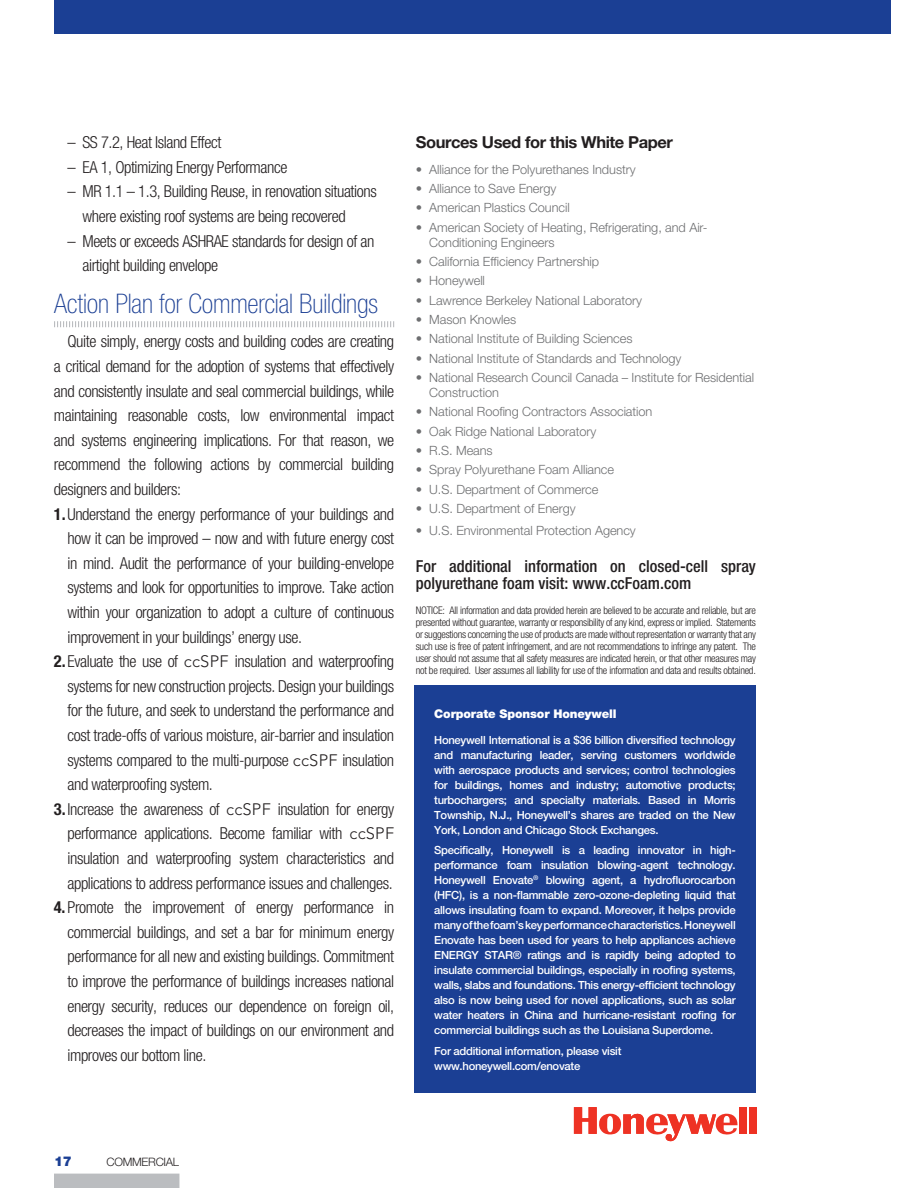
<style>
.page{position:relative;width:918px;height:1188px;background:#fff}
.page>*{position:absolute;margin:0;border:0;box-sizing:border-box;transform-origin:0 0}
.t1{font:100 condensed 27px "Helvetica Neue";letter-spacing:-.005em;color:#1b3f94}
.t2{font:300 condensed 16.5px/24.6px "Helvetica Neue";letter-spacing:-.025em;color:#231f20;text-align:justify}
.t3{font:500 condensed 16.5px/16.5px "Helvetica Neue";color:#231f20}
.t4{font:700 16.5px "Helvetica Neue";letter-spacing:-.025em;color:#231f20}
.t5{font:900 13.5px "Helvetica Neue";color:#1b3f94}
.t6{font:300 12.75px/15px "Helvetica Neue";letter-spacing:-.005em;color:#6d6e70}
.t7{font:900 12px "Helvetica Neue";letter-spacing:-.01em;color:#fff}
.t8{font:300 11.7px "Helvetica Neue";letter-spacing:-.025em;color:#231f20}
.t9{font:500 11.25px/15px "Helvetica Neue";letter-spacing:-.025em;color:#fff;text-align:justify}
.t10{font:300 condensed 10.5px/12px "Helvetica Neue";letter-spacing:-.025em;color:#231f20;text-align:justify}
.s1{font-weight:700}
.s2{font-family:"Avenir";font-stretch:normal}
</style>
<div class="page">
<div style="left:54px;top:1174px;width:125px;height:14px;background:#bbbdc0"></div>
<div style="left:54px;top:0;width:837px;height:34px;background:#1b3f94"></div>
<svg style="left:54px;top:321px;width:340px;height:6px"></svg>
<div style="left:414px;top:686px;width:342px;height:407px;background:#1b3f94"></div>
<svg style="left:574px;top:1107px;width:164px;height:34px"></svg>
<div style="left:740px;top:1107px;width:7px;height:27px;background:#ee3224"></div>
<div style="left:749px;top:1107px;width:8px;height:27px;background:#ee3224"></div>
<p class="t2" style="left:68px;top:131px;width:155px">– SS 7.2, Heat Island Effect</p>
<p class="t2" style="left:68px;top:156px;width:221px">– EA 1, Optimizing Energy Performance</p>
<p class="t2" style="left:83px;top:181px;width:296px;text-indent:-15px">– MR 1.1 – 1.3, Building Reuse, in renovation situations where existing roof systems are being recovered</p>
<p class="t2" style="left:83px;top:230px;width:293px;text-indent:-15px">– Meets or exceeds ASHRAE standards for design of an airtight building envelope</p>
<h1 class="t1" style="left:54px;top:294px;width:325px">Action Plan for Commercial Buildings</h1>
<p class="t2" style="left:54px;top:331px;width:342px;text-indent:14px">Quite simply, energy costs and building codes are creating a critical demand for the adoption of systems that effectively and consistently insulate and seal commercial buildings, while maintaining reasonable costs, low environmental impact and systems engineering implications. For that reason, we recommend the following actions by commercial building designers and builders:</p>
<p class="t2" style="left:68px;top:503px;width:328px;text-indent:-14px"><span class="s1">1.</span> Understand the energy performance of your buildings and how it can be improved – now and with future energy cost in mind. Audit the performance of your building-envelope systems and look for opportunities to improve. Take action within your organization to adopt a culture of continuous improvement in your buildings’ energy use.</p>
<p class="t2" style="left:68px;top:651px;width:328px;text-indent:-14px"><span class="s1">2.</span> Evaluate the use of <span class="s2">ccSPF</span> insulation and waterproofing systems for new construction projects. Design your buildings for the future, and seek to understand the performance and cost trade-offs of various moisture, air-barrier and insulation systems compared to the multi-purpose <span class="s2">ccSPF</span> insulation and waterproofing system.</p>
<p class="t2" style="left:68px;top:798px;width:328px;text-indent:-14px"><span class="s1">3.</span> Increase the awareness of <span class="s2">ccSPF</span> insulation for energy performance applications. Become familiar with <span class="s2">ccSPF </span>insulation and waterproofing system characteristics and applications to address performance issues and challenges.</p>
<p class="t2" style="left:68px;top:897px;width:328px;text-indent:-14px"><span class="s1">4.</span> Promote the improvement of energy performance in commercial buildings, and set a bar for minimum energy performance for all new and existing buildings. Commitment to improve the performance of buildings increases national energy security, reduces our dependence on foreign oil, decreases the impact of buildings on our environment and improves our bottom line.</p>
<p class="t4" style="left:416px;top:136px;width:259px">Sources Used for this White Paper</p>
<p class="t6" style="left:416px;top:163px;width:221px">• Alliance for the Polyurethanes Industry</p>
<p class="t6" style="left:416px;top:182px;width:142px">• Alliance to Save Energy</p>
<p class="t6" style="left:416px;top:202px;width:155px">• American Plastics Council</p>
<p class="t6" style="left:429px;top:221px;width:280px;text-indent:-13px">• American Society of Heating, Refrigerating, and Air-<br>Conditioning Engineers</p>
<p class="t6" style="left:416px;top:255px;width:185px">• California Efficiency Partnership</p>
<p class="t6" style="left:416px;top:274px;width:71px">• Honeywell</p>
<p class="t6" style="left:416px;top:294px;width:228px">• Lawrence Berkeley National Laboratory</p>
<p class="t6" style="left:416px;top:313px;width:102px">• Mason Knowles</p>
<p class="t6" style="left:416px;top:332px;width:218px">• National Institute of Building Sciences</p>
<p class="t6" style="left:416px;top:352px;width:267px">• National Institute of Standards and Technology</p>
<p class="t6" style="left:429px;top:371px;width:326px;text-indent:-13px">• National Research Council Canada – Institute for Residential<br>Construction</p>
<p class="t6" style="left:416px;top:405px;width:238px">• National Roofing Contractors Association</p>
<p class="t6" style="left:416px;top:425px;width:182px">• Oak Ridge National Laboratory</p>
<p class="t6" style="left:416px;top:444px;width:78px">• R.S. Means</p>
<p class="t6" style="left:416px;top:463px;width:200px">• Spray Polyurethane Foam Alliance</p>
<p class="t6" style="left:416px;top:483px;width:184px">• U.S. Department of Commerce</p>
<p class="t6" style="left:416px;top:502px;width:161px">• U.S. Department of Energy</p>
<p class="t6" style="left:416px;top:524px;width:222px">• U.S. Environmental Protection Agency</p>
<p class="t3" style="left:416px;top:560px;width:342px">For additional information on closed-cell spray polyurethane foam visit: www.ccFoam.com</p>
<p class="t10" style="left:416px;top:606px;width:342px">NOTICE: All information and data provided herein are believed to be accurate and reliable, but are presented without guarantee, warranty or responsibility of any kind, express or implied. Statements or suggestions concerning the use of products are made without representation or warranty that any such use is free of patent infringement, and are not recommendations to infringe any patent. The user should not assume that all safety measures are indicated herein, or that other measures may not be required. User assumes all liability for use of the information and data and results obtained.</p>
<p class="t7" style="left:434px;top:709px;width:184px">Corporate Sponsor Honeywell</p>
<p class="t9" style="left:434px;top:733px;width:303px">Honeywell International is a $36 billion diversified technology and manufacturing leader, serving customers worldwide with aerospace products and services; control technologies for buildings, homes and industry; automotive products; turbochargers; and specialty materials. Based in Morris Township, N.J., Honeywell’s shares are traded on the New York, London and Chicago Stock Exchanges.</p>
<p class="t9" style="left:434px;top:844px;width:303px">Specifically, Honeywell is a leading innovator in high&shy;performance foam insulation blowing-agent technology.<br>Honeywell Enovate<sup>®</sup> blowing agent, a hydrofluorocarbon (HFC), is a non-flammable zero-ozone-depleting liquid that allows insulating foam to expand. Moreover, it helps provide many of the foam’s key performance characteristics. Honeywell Enovate has been used for years to help appliances achieve ENERGY STAR® ratings and is rapidly being adopted to insulate commercial buildings, especially in roofing systems, walls, slabs and foundations. This energy-efficient technology also is now being used for novel applications, such as solar water heaters in China and hurricane-resistant roofing for commercial buildings such as the Louisiana Superdome.</p>
<p class="t9" style="left:434px;top:1044px;width:189px">For additional information, please visit www.honeywell.com/enovate</p>
<p class="t5" style="left:54px;top:1156px;width:19px">17</p>
<p class="t8" style="left:107px;top:1157px;width:74px">COMMERCIAL</p>
</div>
